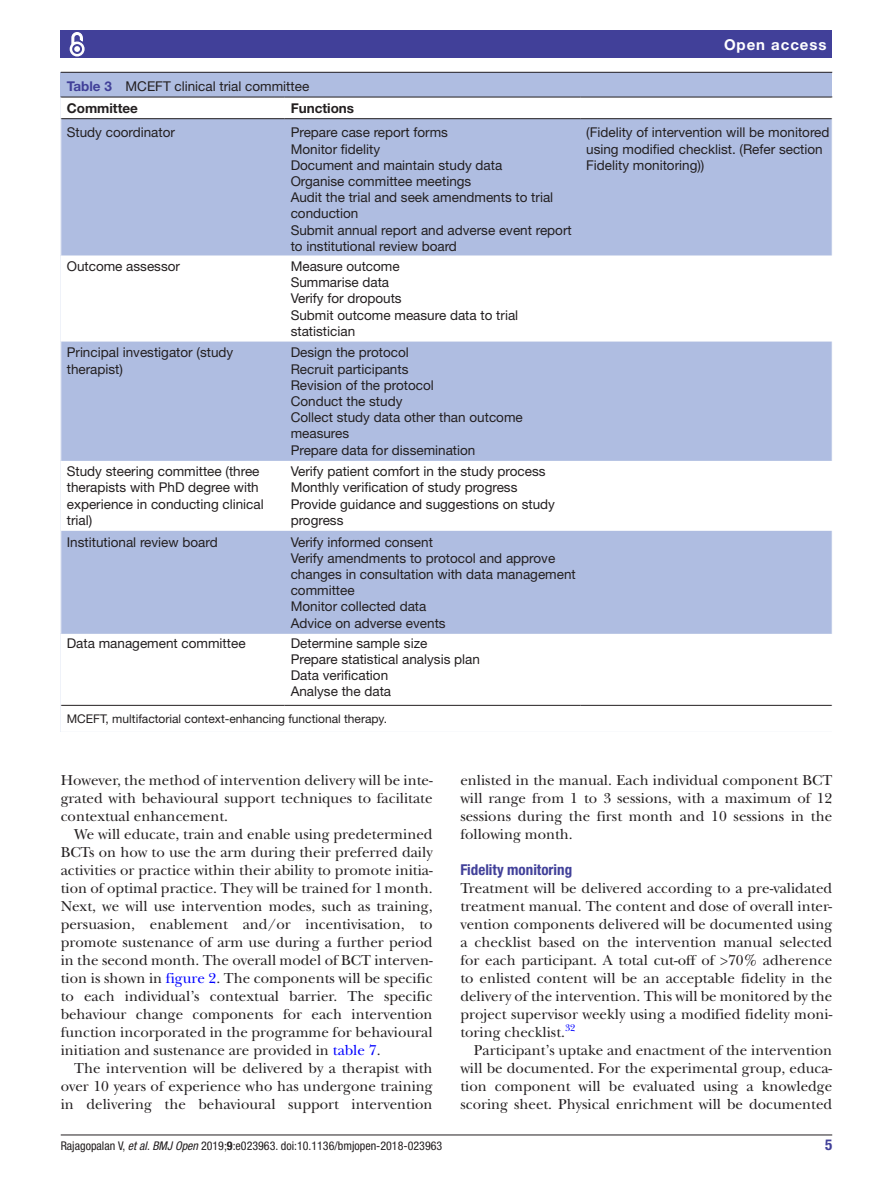
<style>
.page{position:relative;width:893px;height:1191px;background:#fff}
.page>*{position:absolute;margin:0;border:0;box-sizing:border-box;transform-origin:0 0}
.t1{font:15px/18px "New Baskerville";color:#231f20;text-align:justify}
.t2{font:700 condensed 15px "Helvetica Neue LT Std";color:#414099}
.t3{font:700 15px "Helvetica Neue LT Std";letter-spacing:.065em;color:#fff}
.t4{font:13.5px/16.2px "Helvetica Neue LT Std";color:#231f20}
.t5{font:700 13.5px "Helvetica Neue LT Std";color:#231f20}
.t6{font:condensed 12px "Helvetica Neue LT Std";color:#231f20}
.t7{font:12px "Helvetica Neue LT Std";color:#231f20}
.s1{font-weight:700;color:#414099}
.s2{font-weight:700}
.s3{color:#00f}
.s4{font-style:italic}
</style>
<div class="page">
<hr style="left:61px;top:1134px;width:771px;height:1px;background:#231f20">
<div style="left:61px;top:31px;width:771px;height:27px;background:#414099"></div>
<svg style="left:69px;top:32px;width:16px;height:25px"></svg>
<div style="left:61px;top:73px;width:771px;height:659px;background:#afbde1"></div>
<hr style="left:61px;top:72px;width:771px;height:1px;background:#231f20">
<div style="left:61px;top:98px;width:771px;height:634px;background:#fff"></div>
<svg style="left:61px;top:119px;width:771px;height:514px"></svg>
<hr style="left:61px;top:97px;width:224px;height:1px;background:#231f20">
<hr style="left:61px;top:118px;width:224px;height:1px;background:#231f20">
<hr style="left:285px;top:97px;width:295px;height:1px;background:#231f20">
<hr style="left:285px;top:118px;width:295px;height:1px;background:#231f20">
<hr style="left:580px;top:97px;width:252px;height:1px;background:#231f20">
<hr style="left:580px;top:118px;width:252px;height:1px;background:#231f20">
<hr style="left:285px;top:705px;width:295px;height:1px;background:#231f20">
<hr style="left:580px;top:705px;width:252px;height:1px;background:#231f20">
<hr style="left:61px;top:705px;width:224px;height:1px;background:#231f20">
<svg style="left:60px;top:97px;width:1px;height:22px"></svg>
<svg style="left:60px;top:705px;width:1px;height:27px"></svg>
<hr style="left:67px;top:722px;width:765px;height:1px;background:#fff">
<p class="t4" style="left:67px;top:75px;width:244px;line-height:22px"><span class="s1">Table 3</span> MCEFT clinical trial committee<br><span class="s2">Committee</span></p>
<p class="t5" style="left:291px;top:99px;width:65px">Functions</p>
<p class="t3" style="left:724px;top:35px;width:104px">Open access</p>
<p class="t4" style="left:67px;top:124px;width:110px">Study coordinator</p>
<p class="t4" style="left:291px;top:124px;width:283px">Prepare case report forms<br>Monitor fidelity<br>Document and maintain study data<br>Organise committee meetings<br>Audit the trial and seek amendments to trial conduction<br>Submit annual report and adverse event report to institutional review board</p>
<p class="t4" style="left:586px;top:124px;width:245px">(Fidelity of intervention will be monitored using modified checklist. (Refer section<br>Fidelity monitoring))</p>
<p class="t4" style="left:67px;top:258px;width:115px">Outcome assessor</p>
<p class="t4" style="left:291px;top:258px;width:229px">Measure outcome<br>Summarise data<br>Verify for dropouts<br>Submit outcome measure data to trial statistician</p>
<p class="t4" style="left:67px;top:344px;width:168px">Principal investigator (study therapist)</p>
<p class="t4" style="left:291px;top:344px;width:234px">Design the protocol<br>Recruit participants<br>Revision of the protocol<br>Conduct the study<br>Collect study data other than outcome measures<br>Prepare data for dissemination</p>
<p class="t4" style="left:67px;top:463px;width:199px">Study steering committee (three therapists with PhD degree with experience in conducting clinical trial)</p>
<p class="t4" style="left:291px;top:463px;width:266px">Verify patient comfort in the study process Monthly verification of study progress Provide guidance and suggestions on study progress</p>
<p class="t4" style="left:67px;top:533px;width:153px">Institutional review board</p>
<p class="t4" style="left:291px;top:533px;width:287px">Verify informed consent<br>Verify amendments to protocol and approve changes in consultation with data management committee<br>Monitor collected data<br>Advice on adverse events</p>
<p class="t4" style="left:67px;top:634px;width:180px">Data management committee</p>
<p class="t4" style="left:291px;top:634px;width:191px">Determine sample size<br>Prepare statistical analysis plan<br>Data verification<br>Analyse the data</p>
<p class="t7" style="left:67px;top:711px;width:322px">MCEFT, multifactorial context-enhancing functional therapy.</p>
<p class="t1" style="left:61px;top:771px;width:373px">However, the method of intervention delivery will be inte&shy;grated with behavioural support techniques to facilitate contextual enhancement.</p>
<p class="t1" style="left:61px;top:825px;width:373px;text-indent:14px">We will educate, train and enable using predetermined BCTs on how to use the arm during their preferred daily activities or practice within their ability to promote initia&shy;tion of optimal practice. They will be trained for 1month.<br>Next, we will use intervention modes, such as training, persuasion, enablement and/or incentivisation, to promote sustenance of arm use during a further period in the second month. The overall model of BCT interven&shy;tion is shown in <span class="s3">figure 2</span>. The components will be specific to each individual’s contextual barrier. The specific behaviour change components for each intervention function incorporated in the programme for behavioural initiation and sustenance are provided in <span class="s3">table 7</span>.</p>
<p class="t1" style="left:61px;top:1059px;width:373px;text-indent:14px">The intervention will be delivered by a therapist with over 10 years of experience who has undergone training in delivering the behavioural support intervention</p>
<p class="t1" style="left:460px;top:771px;width:373px">enlisted in the manual. Each individual component BCT will range from 1 to 3 sessions, with a maximum of 12 sessions during the first month and 10 sessions in the following month.</p>
<p class="t2" style="left:460px;top:861px;width:113px">Fidelity monitoring</p>
<p class="t1" style="left:460px;top:879px;width:373px">Treatment will be delivered according to a pre-validated treatment manual. The content and dose of overall inter&shy;vention components delivered will be documented using a checklist based on the intervention manual selected for each participant. A total cut-off of &gt;70% adherence to enlisted content will be an acceptable fidelity in the delivery of the intervention. This will be monitored by the project supervisor weekly using a modified fidelity moni&shy;toring checklist.<sup>32</sup></p>
<p class="t1" style="left:460px;top:1041px;width:373px;text-indent:14px">Participant’s uptake and enactment of the intervention will be documented. For the experimental group, educa&shy;tion component will be evaluated using a knowledge scoring sheet. Physical enrichment will be documented</p>
<p class="t6" style="left:61px;top:1138px;width:383px">Rajagopalan V, <span class="s4">et al</span>. <span class="s4">BMJ Open</span> 2019;<span class="s2">9</span>:e023963. doi:10.1136/bmjopen-2018-023963</p>
<p class="t2" style="left:825px;top:1135px;width:9px">5</p>
</div>
